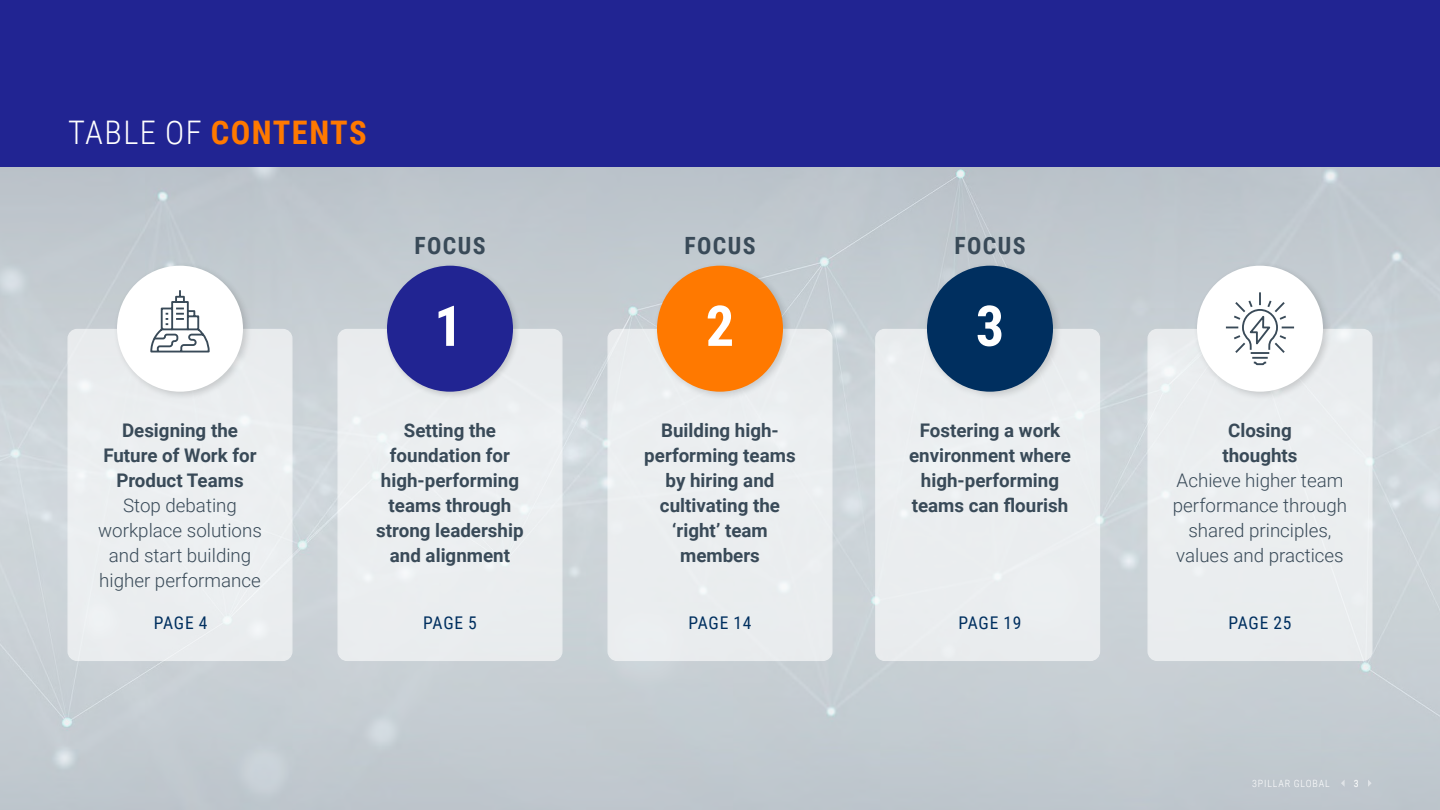
<style>
.page{position:relative;width:1440px;height:810px;background:#fff}
.page>*{position:absolute;margin:0;border:0;box-sizing:border-box;transform-origin:0 0}
.t1{font:700 56.25px "Roboto Condensed";color:#fff}
.t2{font:700 32.5px "Roboto Condensed";letter-spacing:.045em;color:#ff7900}
.t3{font:700 23.75px "Roboto Condensed";letter-spacing:.06em;color:#394a58}
.t4{font:700 18.75px/25px "Roboto";color:#394a58;text-align:center}
.t5{font:300 18.75px/25px "Roboto";color:#394a58;text-align:center}
.t6{font:17.5px "Roboto Condensed";letter-spacing:.04em;color:#002f5f}
.t7{font:300 10px "Roboto Condensed";letter-spacing:.085em;color:#fff}
.t8{font:10px "Roboto Condensed";color:#fff}
.s1{font-weight:300;color:#fff}
</style>
<div class="page">
<div style="left:0;top:167px;width:1440px;height:643px;background:linear-gradient(to bottom,#c7ced4,#c9d1d6)"></div>
<div style="left:338px;top:329px;width:224px;height:331px;background:#ebeeef;border-radius:9px"></div>
<div style="left:338px;top:329px;width:225px;height:332px;border:1px solid #fff;border-radius:9px"></div>
<div style="left:68px;top:329px;width:224px;height:331px;background:#ebeef0;border-radius:9px"></div>
<div style="left:68px;top:329px;width:225px;height:332px;border:1px solid #fff;border-radius:9px"></div>
<div style="left:608px;top:329px;width:224px;height:331px;background:#ebeeef;border-radius:9px"></div>
<div style="left:608px;top:329px;width:225px;height:332px;border:1px solid #fff;border-radius:9px"></div>
<div style="left:876px;top:329px;width:224px;height:331px;background:#ebeeef;border-radius:9px"></div>
<div style="left:875px;top:329px;width:225px;height:332px;border:1px solid #fff;border-radius:9px"></div>
<div style="left:1148px;top:329px;width:224px;height:331px;background:#ebedef;border-radius:9px"></div>
<div style="left:1148px;top:329px;width:225px;height:332px;border:1px solid #fff;border-radius:9px"></div>
<div style="left:653px;top:262px;width:139px;height:139px;background:#000;opacity:.15"></div>
<div style="left:657px;top:266px;width:126px;height:126px;background:#ff7900;border-radius:50%"></div>
<div style="left:923px;top:262px;width:139px;height:139px;background:#000;opacity:.15"></div>
<div style="left:927px;top:266px;width:126px;height:126px;background:#002f5f;border-radius:50%"></div>
<div style="left:384px;top:263px;width:137px;height:136px;background:#000;opacity:.15"></div>
<div style="left:387px;top:266px;width:126px;height:126px;background:#212492;border-radius:50%"></div>
<div style="left:1193px;top:262px;width:139px;height:139px;background:#000;opacity:.15"></div>
<div style="left:1197px;top:266px;width:126px;height:126px;background:#fff;border-radius:50%"></div>
<svg style="left:1225px;top:292px;width:70px;height:74px"></svg>
<div style="left:113px;top:262px;width:139px;height:139px;background:#000;opacity:.15"></div>
<div style="left:117px;top:266px;width:126px;height:126px;background:#fff;border-radius:50%"></div>
<svg style="left:150px;top:290px;width:60px;height:63px"></svg>
<svg style="left:1341px;top:780px;width:4px;height:7px"></svg>
<svg style="left:1368px;top:780px;width:4px;height:7px"></svg>
<div style="left:0;top:0;width:1440px;height:167px;background:#212492"></div>
<h2 class="t2" style="left:68px;top:110px;width:300px"><span class="s1">TABLE OF</span> CONTENTS</h2>
<p class="t4" style="left:103px;top:417px;width:155px">Designing the<br>Future of Work for<br>Product Teams</p>
<p class="t5" style="left:98px;top:492px;width:165px">Stop debating workplace solutions and start building higher performance</p>
<p class="t3" style="left:414px;top:229px;width:73px">FOCUS</p>
<p class="t3" style="left:684px;top:229px;width:73px">FOCUS</p>
<p class="t3" style="left:954px;top:229px;width:73px">FOCUS</p>
<h1 class="t1" style="left:434px;top:286px;width:30px">1</h1>
<h1 class="t1" style="left:706px;top:286px;width:30px">2</h1>
<h1 class="t1" style="left:976px;top:286px;width:30px">3</h1>
<p class="t4" style="left:376px;top:417px;width:149px">Setting the foundation for high-performing teams through strong leadership and alignment</p>
<p class="t4" style="left:644px;top:417px;width:153px">Building high&shy;performing teams by hiring and cultivating the ‘right’ team members</p>
<p class="t4" style="left:909px;top:417px;width:163px">Fostering a work environment where high-performing teams can flourish</p>
<p class="t4" style="left:1222px;top:417px;width:77px">Closing thoughts</p>
<p class="t5" style="left:1173px;top:467px;width:176px">Achieve higher team performance through shared principles, values and practices</p>
<p class="t6" style="left:154px;top:611px;width:55px">PAGE 4</p>
<p class="t6" style="left:423px;top:611px;width:55px">PAGE 5</p>
<p class="t6" style="left:689px;top:611px;width:64px">PAGE 14</p>
<p class="t6" style="left:959px;top:611px;width:64px">PAGE 19</p>
<p class="t6" style="left:1229px;top:611px;width:64px">PAGE 25</p>
<p class="t7" style="left:1252px;top:776px;width:79px">3PILLAR GLOBAL</p>
<p class="t8" style="left:1354px;top:776px;width:6px">3</p>
</div>
